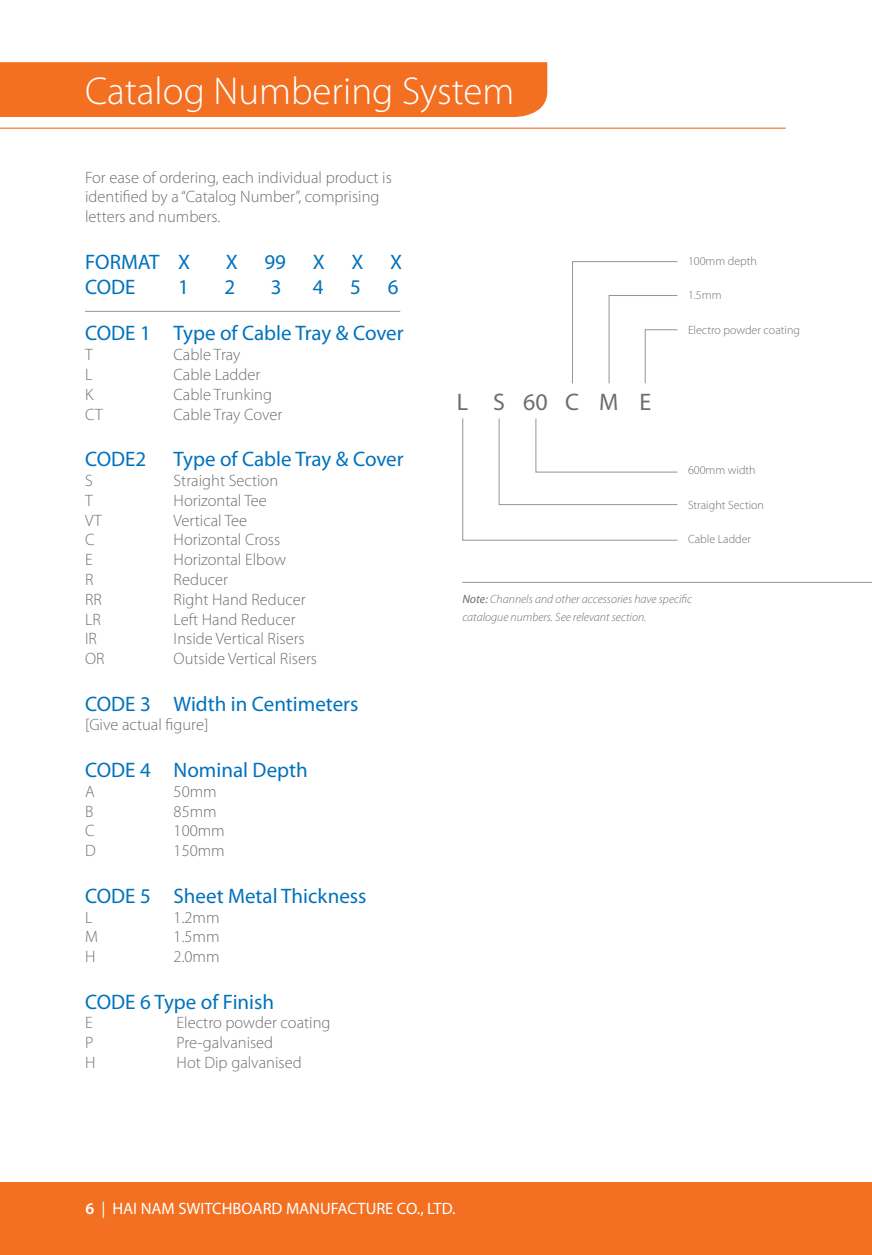
<style>
.page{position:relative;width:872px;height:1255px;background:#fff}
.page>*{position:absolute;margin:0;border:0;box-sizing:border-box;transform-origin:0 0}
.t1{font:300 39px "Myriad Pro";color:#fff}
.t2{font:24px "Myriad Pro";letter-spacing:.76em;color:#6d6e71}
.t3{font:21px "Myriad Pro";color:#0072bc}
.t4{font:300 16.5px/19.8px "Myriad Pro";color:#6d6e71}
.t5{font:16.5px "Myriad Pro";color:#fff}
.t6{font:italic 300 12px/18px "Myriad Pro";color:#6d6e71}
.t7{font:300 12px "Myriad Pro";color:#6d6e71}
.s1{font-weight:400}
.s2{font-weight:600}
</style>
<div class="page">
<div style="left:0;top:1182px;width:872px;height:72px;background:#f36f21"></div>
<hr style="left:0;top:128px;width:786px;height:1px;background:#f36f21">
<div style="left:0;top:62px;width:547px;height:55px;background:#f36f21"></div>
<hr style="left:85px;top:311px;width:315px;height:1px;background:#939598">
<hr style="left:462px;top:582px;width:410px;height:1px;background:#939598">
<svg style="left:572px;top:261px;width:106px;height:123px"></svg>
<svg style="left:462px;top:418px;width:216px;height:123px"></svg>
<h1 class="t1" style="left:85px;top:68px;width:431px">Catalog Numbering System</h1>
<p class="t4" style="left:85px;top:167px;width:308px">For ease of ordering, each individual product is identified by a “Catalog Number”, comprising letters and numbers.</p>
<p class="t3" style="left:85px;top:249px;width:106px">FORMAT X</p>
<p class="t3" style="left:226px;top:249px;width:13px">X</p>
<p class="t3" style="left:264px;top:249px;width:23px">99</p>
<p class="t3" style="left:313px;top:249px;width:13px">X</p>
<p class="t3" style="left:351px;top:249px;width:13px">X</p>
<p class="t3" style="left:390px;top:249px;width:13px">X</p>
<p class="t3" style="left:85px;top:274px;width:52px">CODE</p>
<p class="t3" style="left:178px;top:274px;width:12px">1</p>
<p class="t3" style="left:224px;top:274px;width:12px">2</p>
<p class="t3" style="left:271px;top:274px;width:12px">3</p>
<p class="t3" style="left:313px;top:274px;width:12px">4</p>
<p class="t3" style="left:350px;top:274px;width:12px">5</p>
<p class="t3" style="left:388px;top:274px;width:12px">6</p>
<p class="t3" style="left:85px;top:320px;width:320px">CODE 1 Type of Cable Tray &amp; Cover</p>
<p class="t4" style="left:85px;top:344px;width:9px">T</p>
<p class="t4" style="left:174px;top:344px;width:68px">Cable Tray</p>
<p class="t4" style="left:85px;top:364px;width:9px">L</p>
<p class="t4" style="left:174px;top:364px;width:88px">Cable Ladder</p>
<p class="t4" style="left:85px;top:384px;width:10px">K</p>
<p class="t4" style="left:174px;top:384px;width:100px">Cable Trunking</p>
<p class="t4" style="left:85px;top:404px;width:19px">CT</p>
<p class="t4" style="left:174px;top:404px;width:110px">Cable Tray Cover</p>
<p class="t3" style="left:85px;top:446px;width:63px">CODE2</p>
<p class="t3" style="left:174px;top:446px;width:232px">Type of Cable Tray &amp; Cover</p>
<p class="t4" style="left:85px;top:470px;width:9px">S</p>
<p class="t4" style="left:174px;top:470px;width:106px">Straight Section</p>
<p class="t4" style="left:85px;top:490px;width:9px">T</p>
<p class="t4" style="left:174px;top:490px;width:95px">Horizontal Tee</p>
<p class="t4" style="left:85px;top:510px;width:18px">VT</p>
<p class="t4" style="left:174px;top:510px;width:75px">Vertical Tee</p>
<p class="t4" style="left:85px;top:529px;width:11px">C</p>
<p class="t4" style="left:174px;top:529px;width:108px">Horizontal Cross</p>
<p class="t4" style="left:85px;top:549px;width:9px">E</p>
<p class="t4" style="left:174px;top:549px;width:114px">Horizontal Elbow</p>
<p class="t4" style="left:85px;top:569px;width:10px">R</p>
<p class="t4" style="left:174px;top:569px;width:56px">Reducer</p>
<p class="t4" style="left:85px;top:589px;width:18px">RR</p>
<p class="t4" style="left:174px;top:589px;width:134px">Right Hand Reducer</p>
<p class="t4" style="left:85px;top:609px;width:17px">LR</p>
<p class="t4" style="left:174px;top:609px;width:123px">Left Hand Reducer</p>
<p class="t4" style="left:85px;top:628px;width:13px">IR</p>
<p class="t4" style="left:174px;top:628px;width:133px">Inside Vertical Risers</p>
<p class="t4" style="left:85px;top:648px;width:21px">OR</p>
<p class="t4" style="left:174px;top:648px;width:145px">Outside Vertical Risers</p>
<p class="t3" style="left:85px;top:690px;width:275px">CODE 3 Width in Centimeters</p>
<p class="t4" style="left:85px;top:715px;width:125px">[Give actual figure]</p>
<p class="t3" style="left:85px;top:757px;width:224px">CODE 4 Nominal Depth</p>
<p class="t4" style="left:85px;top:781px;width:11px">A</p>
<p class="t4" style="left:174px;top:781px;width:45px">50mm</p>
<p class="t4" style="left:85px;top:801px;width:10px">B</p>
<p class="t4" style="left:174px;top:801px;width:45px">85mm</p>
<p class="t4" style="left:85px;top:820px;width:11px">C</p>
<p class="t4" style="left:174px;top:820px;width:53px">100mm</p>
<p class="t4" style="left:85px;top:840px;width:12px">D</p>
<p class="t4" style="left:174px;top:840px;width:53px">150mm</p>
<p class="t3" style="left:85px;top:882px;width:283px">CODE 5 Sheet Metal Thickness</p>
<p class="t4" style="left:85px;top:906px;width:9px">L</p>
<p class="t4" style="left:174px;top:906px;width:48px">1.2mm</p>
<p class="t4" style="left:85px;top:926px;width:14px">M</p>
<p class="t4" style="left:174px;top:926px;width:48px">1.5mm</p>
<p class="t4" style="left:85px;top:946px;width:12px">H</p>
<p class="t4" style="left:174px;top:946px;width:48px">2.0mm</p>
<p class="t3" style="left:85px;top:988px;width:190px">CODE 6 Type of Finish</p>
<p class="t4" style="left:85px;top:1012px;width:9px">E</p>
<p class="t4" style="left:177px;top:1012px;width:155px">Electro powder coating</p>
<p class="t4" style="left:85px;top:1032px;width:10px">P</p>
<p class="t4" style="left:177px;top:1032px;width:98px">Pre-galvanised</p>
<p class="t4" style="left:85px;top:1052px;width:12px">H</p>
<p class="t4" style="left:177px;top:1052px;width:127px">Hot Dip galvanised</p>
<h2 class="t2" style="left:457px;top:387px;width:196px">L S60CME</h2>
<p class="t7" style="left:688px;top:253px;width:70px">100mm depth</p>
<p class="t7" style="left:688px;top:288px;width:35px">1.5mm</p>
<p class="t7" style="left:688px;top:322px;width:113px">Electro powder coating</p>
<p class="t7" style="left:688px;top:463px;width:69px">600mm width</p>
<p class="t7" style="left:688px;top:497px;width:78px">Straight Section</p>
<p class="t7" style="left:688px;top:532px;width:65px">Cable Ladder</p>
<p class="t6" style="left:462px;top:590px;width:231px"><span class="s1">Note:</span> Channels and other accessories have specific catalogue numbers. See relevant section.</p>
<p class="t5" style="left:85px;top:1198px;width:372px"><span class="s2">6</span> | HAI NAM SWITCHBOARD MANUFACTURE CO., LTD.</p>
</div>
